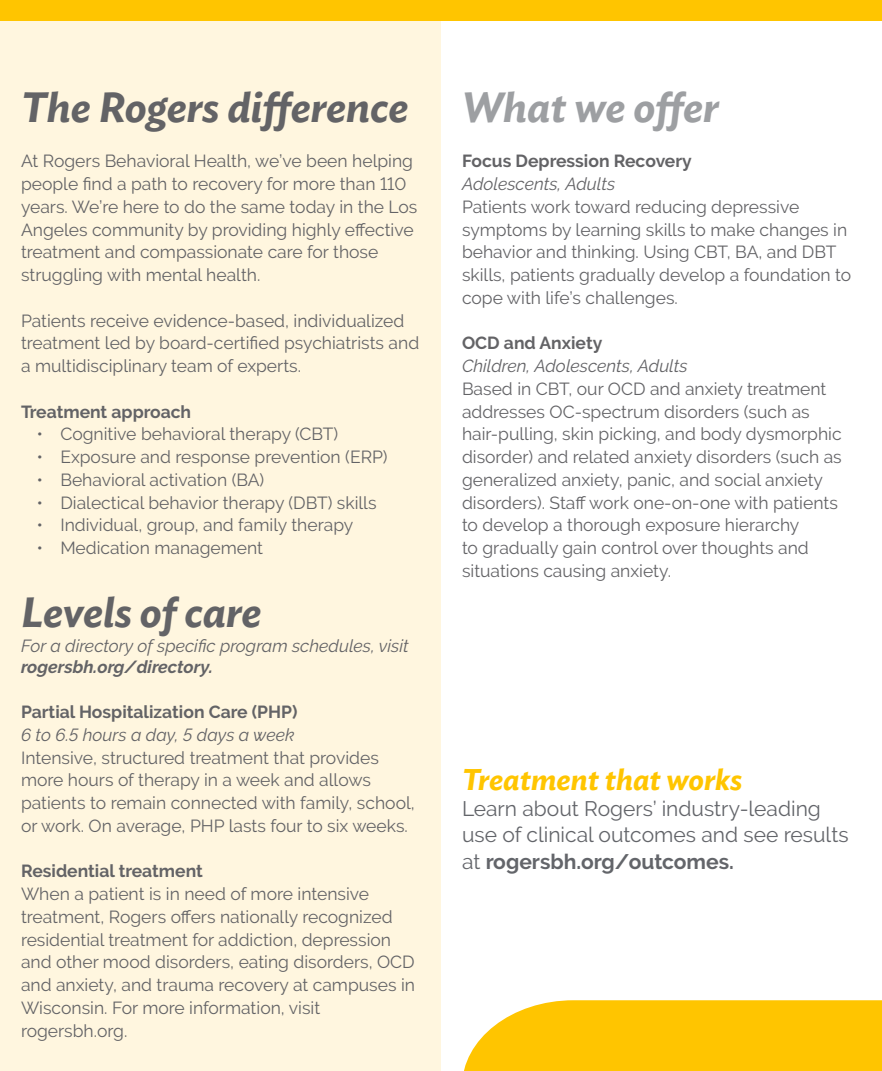
<style>
.page{position:relative;width:882px;height:1071px;background:#fff}
.page>*{position:absolute;margin:0;border:0;box-sizing:border-box;transform-origin:0 0}
.Paragraph_Style_1{font:italic 600 42px "Ideal Sans";color:#636366}
.Paragraph_Style_1-2{font:italic 600 42px "Ideal Sans";color:#9d9fa2}
.Paragraph_Style_1-3{font:italic 600 29.75px "Ideal Sans";color:#ffc500}
.t1{font:21px/26.2px "Raleway";color:#63656a}
.Paragraph_Style_1-4{font:17.5px/22.8px "Raleway";color:#636366}
.Paragraph_Style_1-5{font:italic 17.5px/21px "Raleway";color:#636366}
.Paragraph_Style_1-6{font:700 17.5px "Raleway";color:#636366}
.s1{font-weight:700}
</style>
<div class="page">
<svg style="left:464px;top:1000px;width:418px;height:71px;background:#ffc811"></svg>
<div style="left:0;top:5px;width:441px;height:1066px;background:#fff6df"></div>
<div style="left:0;top:0;width:882px;height:20px;background:#ffc500"></div>
<p class="Paragraph_Style_1" style="left:21px;top:74px;width:389px">The Rogers difference</p>
<p class="Paragraph_Style_1-4" style="left:21px;top:150px;width:398px">At Rogers Behavioral Health, we’ve been helping people find a path to recovery for more than 110 years. We’re here to do the same today in the Los Angeles community by providing highly effective treatment and compassionate care for those struggling with mental health.</p>
<p class="Paragraph_Style_1-4" style="left:21px;top:309px;width:400px">Patients receive evidence-based, individualized treatment led by board-certified psychiatrists and a multidisciplinary team of experts.</p>
<p class="Paragraph_Style_1-6" style="left:21px;top:401px;width:172px">Treatment approach</p>
<p class="Paragraph_Style_1-4" style="left:37px;top:423px;width:303px">• Cognitive behavioral therapy (CBT)</p>
<p class="Paragraph_Style_1-4" style="left:37px;top:445px;width:352px">• Exposure and response prevention (ERP)</p>
<p class="Paragraph_Style_1-4" style="left:37px;top:468px;width:229px">• Behavioral activation (BA)</p>
<p class="Paragraph_Style_1-4" style="left:37px;top:491px;width:341px">• Dialectical behavior therapy (DBT) skills</p>
<p class="Paragraph_Style_1-4" style="left:37px;top:514px;width:318px">• Individual, group, and family therapy</p>
<p class="Paragraph_Style_1-4" style="left:37px;top:536px;width:228px">• Medication management</p>
<p class="Paragraph_Style_1" style="left:21px;top:580px;width:242px">Levels of care</p>
<p class="Paragraph_Style_1-5" style="left:21px;top:635px;width:389px">For a directory of specific program schedules, visit <span class="s1">rogersbh.org/directory.</span></p>
<p class="Paragraph_Style_1-6" style="left:21px;top:702px;width:278px">Partial Hospitalization Care (PHP)</p>
<p class="Paragraph_Style_1-5" style="left:21px;top:724px;width:275px">6 to 6.5 hours a day, 5 days a week</p>
<p class="Paragraph_Style_1-4" style="left:21px;top:746px;width:395px">Intensive, structured treatment that provides more hours of therapy in a week and allows patients to remain connected with family, school, or work. On average, PHP lasts four to six weeks.</p>
<p class="Paragraph_Style_1-6" style="left:21px;top:861px;width:183px">Residential treatment</p>
<p class="Paragraph_Style_1-4" style="left:21px;top:883px;width:396px">When a patient is in need of more intensive treatment, Rogers offers nationally recognized residential treatment for addiction, depression and other mood disorders, eating disorders, OCD and anxiety, and trauma recovery at campuses in Wisconsin. For more information, visit</p>
<p class="Paragraph_Style_1-4" style="left:21px;top:1019px;width:108px">rogersbh.org.</p>
<p class="Paragraph_Style_1-2" style="left:462px;top:74px;width:258px">What we offer</p>
<p class="Paragraph_Style_1-6" style="left:462px;top:151px;width:231px">Focus Depression Recovery</p>
<p class="Paragraph_Style_1-5" style="left:462px;top:173px;width:155px">Adolescents, Adults</p>
<p class="Paragraph_Style_1-4" style="left:462px;top:195px;width:391px">Patients work toward reducing depressive symptoms by learning skills to make changes in behavior and thinking. Using CBT, BA, and DBT skills, patients gradually develop a foundation to cope with life’s challenges.</p>
<p class="Paragraph_Style_1-6" style="left:462px;top:333px;width:142px">OCD and Anxiety</p>
<p class="Paragraph_Style_1-5" style="left:462px;top:355px;width:227px">Children, Adolescents, Adults</p>
<p class="Paragraph_Style_1-4" style="left:462px;top:377px;width:381px">Based in CBT, our OCD and anxiety treatment addresses OC-spectrum disorders (such as hair-pulling, skin picking, and body dysmorphic disorder) and related anxiety disorders (such as generalized anxiety, panic, and social anxiety disorders). Staff work one-on-one with patients to develop a thorough exposure hierarchy<br>to gradually gain control over thoughts and situations causing anxiety.</p>
<p class="Paragraph_Style_1-3" style="left:462px;top:756px;width:282px">Treatment that works</p>
<p class="t1" style="left:462px;top:796px;width:388px">Learn about Rogers’ industry-leading use of clinical outcomes and see results at <span class="s1">rogersbh.org/outcomes.</span></p>
</div>
